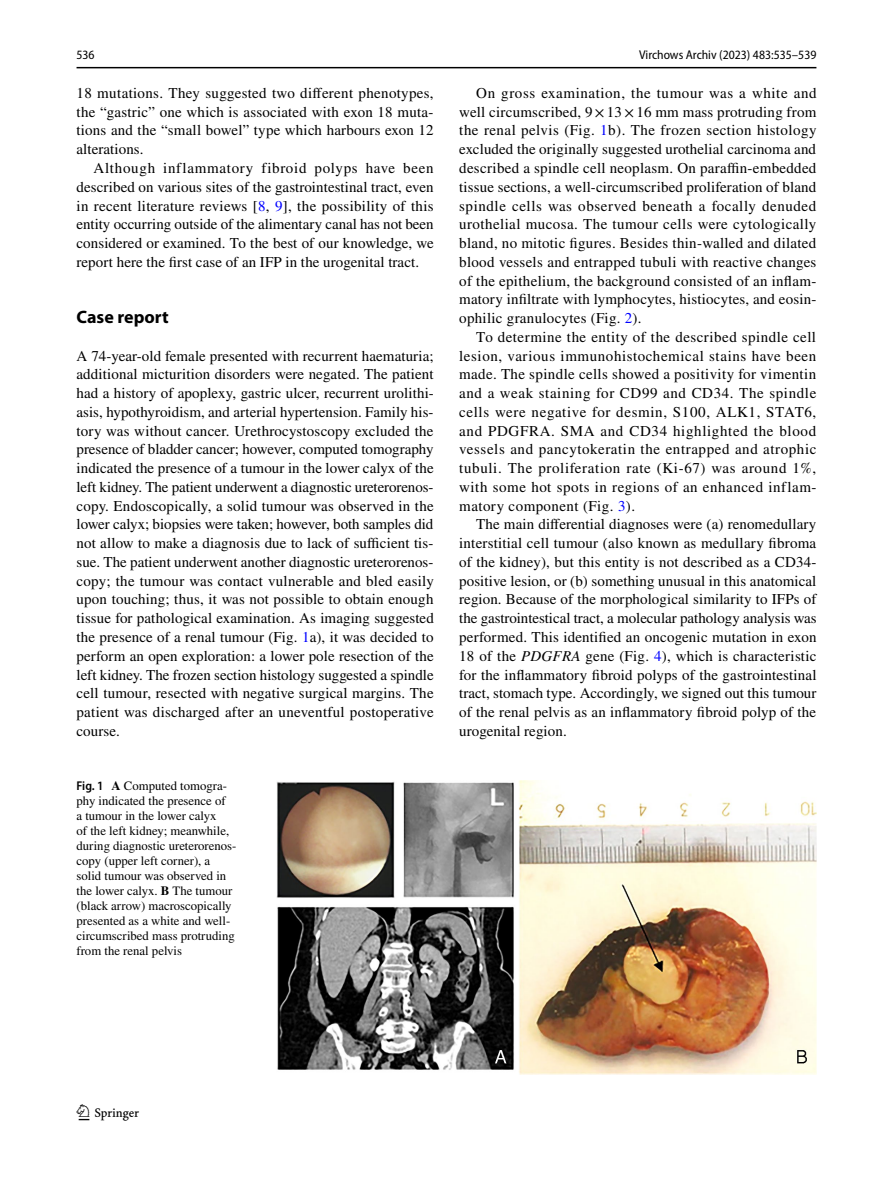
<style>
.page{position:relative;width:893px;height:1187px;background:#fff}
.page>*{position:absolute;margin:0;border:0;box-sizing:border-box;transform-origin:0 0}
.t1{font:22.5px "Springnew Regular 2";color:#000}
.t2{font:700 18px "Myriad Pro";color:#000}
.t3{font:15px/18.8px "STIX";letter-spacing:.01em;color:#000;text-align:justify}
.t4{font:12.75px/15px "STIX";color:#000}
.t5{font:semi-condensed 12.75px "Myriad Pro";color:#000}
.s1{color:#00f}
.s2{font-family:"Myriad Pro";font-weight:600;font-stretch:semi-condensed}
.s3{font-weight:700}
.s4{font-style:italic}
</style>
<div class="page">
<hr style="left:77px;top:67px;width:739px;height:1px;background:#000">
<img style="left:276px;top:780px;width:540px;height:293px">
<p class="t5" style="left:77px;top:48px;width:20px">536</p>
<p class="t5" style="left:639px;top:48px;width:179px">Virchows Archiv (2023) 483:535–539</p>
<p class="t3" style="left:77px;top:84px;width:359px">18 mutations. They suggested two different phenotypes, the “gastric” one which is associated with exon 18 muta&shy;tions and the “small bowel” type which harbours exon 12 alterations.</p>
<p class="t3" style="left:77px;top:159px;width:359px;text-indent:17px">Although inflammatory fibroid polyps have been described on various sites of the gastrointestinal tract, even in recent literature reviews [<span class="s1">8</span>, <span class="s1">9</span>], the possibility of this entity occurring outside of the alimentary canal has not been considered or examined. To the best of our knowledge, we report here the first case of an IFP in the urogenital tract.</p>
<p class="t2" style="left:77px;top:305px;width:94px">Case report</p>
<p class="t3" style="left:77px;top:347px;width:359px">A 74-year-old female presented with recurrent haematuria; additional micturition disorders were negated. The patient had a history of apoplexy, gastric ulcer, recurrent urolithi&shy;asis, hypothyroidism, and arterial hypertension. Family his&shy;tory was without cancer. Urethrocystoscopy excluded the presence of bladder cancer; however, computed tomography indicated the presence of a tumour in the lower calyx of the left kidney. The patient underwent a diagnostic ureterorenos&shy;copy. Endoscopically, a solid tumour was observed in the lower calyx; biopsies were taken; however, both samples did not allow to make a diagnosis due to lack of sufficient tis&shy;sue. The patient underwent another diagnostic ureterorenos&shy;copy; the tumour was contact vulnerable and bled easily upon touching; thus, it was not possible to obtain enough tissue for pathological examination. As imaging suggested the presence of a renal tumour (Fig. <span class="s1">1</span>a), it was decided to perform an open exploration: a lower pole resection of the left kidney. The frozen section histology suggested a spindle cell tumour, resected with negative surgical margins. The patient was discharged after an uneventful postoperative course.</p>
<p class="t4" style="left:77px;top:778px;width:161px"><span class="s2">Fig. 1</span> <span class="s3">A</span> Computed tomogra&shy;phy indicated the presence of<br>a tumour in the lower calyx<br>of the left kidney; meanwhile, during diagnostic ureterorenos&shy;copy (upper left corner), a solid tumour was observed in the lower calyx. <span class="s3">B</span> The tumour (black arrow) macroscopically presented as a white and well&shy;circumscribed mass protruding from the renal pelvis</p>
<p class="t3" style="left:459px;top:84px;width:359px;text-indent:17px">On gross examination, the tumour was a white and well circumscribed, 9×13×16 mm mass protruding from the renal pelvis (Fig. <span class="s1">1</span>b). The frozen section histology excluded the originally suggested urothelial carcinoma and described a spindle cell neoplasm. On paraffin-embedded tissue sections, a well-circumscribed proliferation of bland spindle cells was observed beneath a focally denuded urothelial mucosa. The tumour cells were cytologically bland, no mitotic figures. Besides thin-walled and dilated blood vessels and entrapped tubuli with reactive changes of the epithelium, the background consisted of an inflam&shy;matory infiltrate with lymphocytes, histiocytes, and eosin&shy;ophilic granulocytes (Fig. <span class="s1">2</span>).</p>
<p class="t3" style="left:459px;top:328px;width:359px;text-indent:17px">To determine the entity of the described spindle cell lesion, various immunohistochemical stains have been made. The spindle cells showed a positivity for vimentin and a weak staining for CD99 and CD34. The spindle cells were negative for desmin, S100, ALK1, STAT6, and PDGFRA. SMA and CD34 highlighted the blood vessels and pancytokeratin the entrapped and atrophic tubuli. The proliferation rate (Ki-67) was around 1%, with some hot spots in regions of an enhanced inflam&shy;matory component (Fig. <span class="s1">3</span>).</p>
<p class="t3" style="left:459px;top:516px;width:359px;text-indent:17px">The main differential diagnoses were (a) renomedullary interstitial cell tumour (also known as medullary fibroma of the kidney), but this entity is not described as a CD34- positive lesion, or (b) something unusual in this anatomical region. Because of the morphological similarity to IFPs of the gastrointestical tract, a molecular pathology analysis was performed. This identified an oncogenic mutation in exon 18 of the <span class="s4">PDGFRA</span> gene (Fig. <span class="s1">4</span>), which is characteristic for the inflammatory fibroid polyps of the gastrointestinal tract, stomach type. Accordingly, we signed out this tumour of the renal pelvis as an inflammatory fibroid polyp of the urogenital region.</p>
<h1 class="t1" style="left:79px;top:1104px;width:62px">1 3</h1>
</div>
